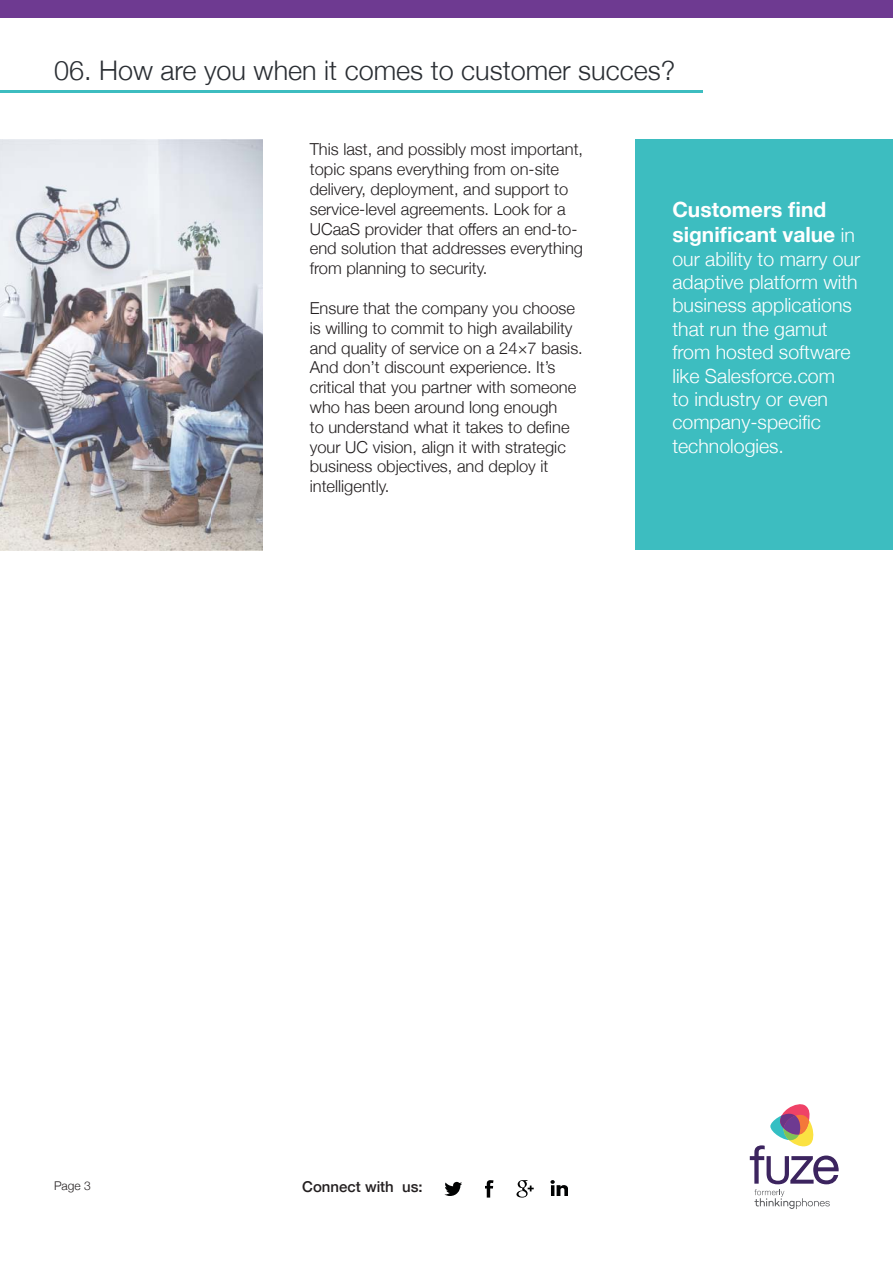
<style>
.page{position:relative;width:893px;height:1263px;background:#fff}
.page>*{position:absolute;margin:0;border:0;box-sizing:border-box;transform-origin:0 0}
.t1{font:300 27px "Helvetica Neue";color:#2a2e33}
.t2{font:700 21px/25.2px "Helvetica Neue";color:#fff}
.t3{font:300 19.5px/23.4px "Helvetica Neue";color:#fff}
.t4{font:300 16.5px/19.8px "Helvetica Neue";color:#231f20}
.t5{font:500 15px "Helvetica Neue";color:#231f20}
.t6{font:300 12px "Helvetica Neue";color:#231f20}
.s1{font-weight:300;font-size:19.5px}
</style>
<div class="page">
<svg style="left:750px;top:1104px;width:89px;height:105px"></svg>
<svg style="left:444px;top:1182px;width:18px;height:14px"></svg>
<svg style="left:485px;top:1180px;width:8px;height:17px"></svg>
<svg style="left:516px;top:1180px;width:18px;height:17px"></svg>
<svg style="left:550px;top:1180px;width:18px;height:16px"></svg>
<div style="left:0;top:0;width:893px;height:17px;background:#6e3a91"></div>
<hr style="left:0;top:90px;width:703px;height:3px;background:#3dbdc0">
<img style="left:0;top:140px;width:263px;height:410px">
<div style="left:635px;top:140px;width:258px;height:410px;background:#3dbdc0"></div>
<h1 class="t1" style="left:54px;top:54px;width:623px">06. How are you when it comes to customer succes?</h1>
<p class="t4" style="left:310px;top:139px;width:275px">This last, and possibly most important, topic spans everything from on-site delivery, deployment, and support to service-level agreements. Look for a UCaaS provider that offers an end-to&shy;end solution that addresses everything from planning to security.</p>
<p class="t4" style="left:310px;top:298px;width:275px">Ensure that the company you choose is willing to commit to high availability and quality of service on a 24×7 basis.<br>And don’t discount experience. It’s critical that you partner with someone who has been around long enough<br>to understand what it takes to define your UC vision, align it with strategic business objectives, and deploy it intelligently.</p>
<p class="t2" style="left:672px;top:196px;width:184px">Customers find significant value <span class="s1">in</span></p>
<p class="t3" style="left:672px;top:246px;width:189px">our ability to marry our adaptive platform with business applications that run the gamut from hosted software like Salesforce.com<br>to industry or even company-specific technologies.</p>
<p class="t6" style="left:54px;top:1178px;width:38px">Page 3</p>
<p class="t5" style="left:302px;top:1177px;width:122px">Connect with us:</p>
</div>
